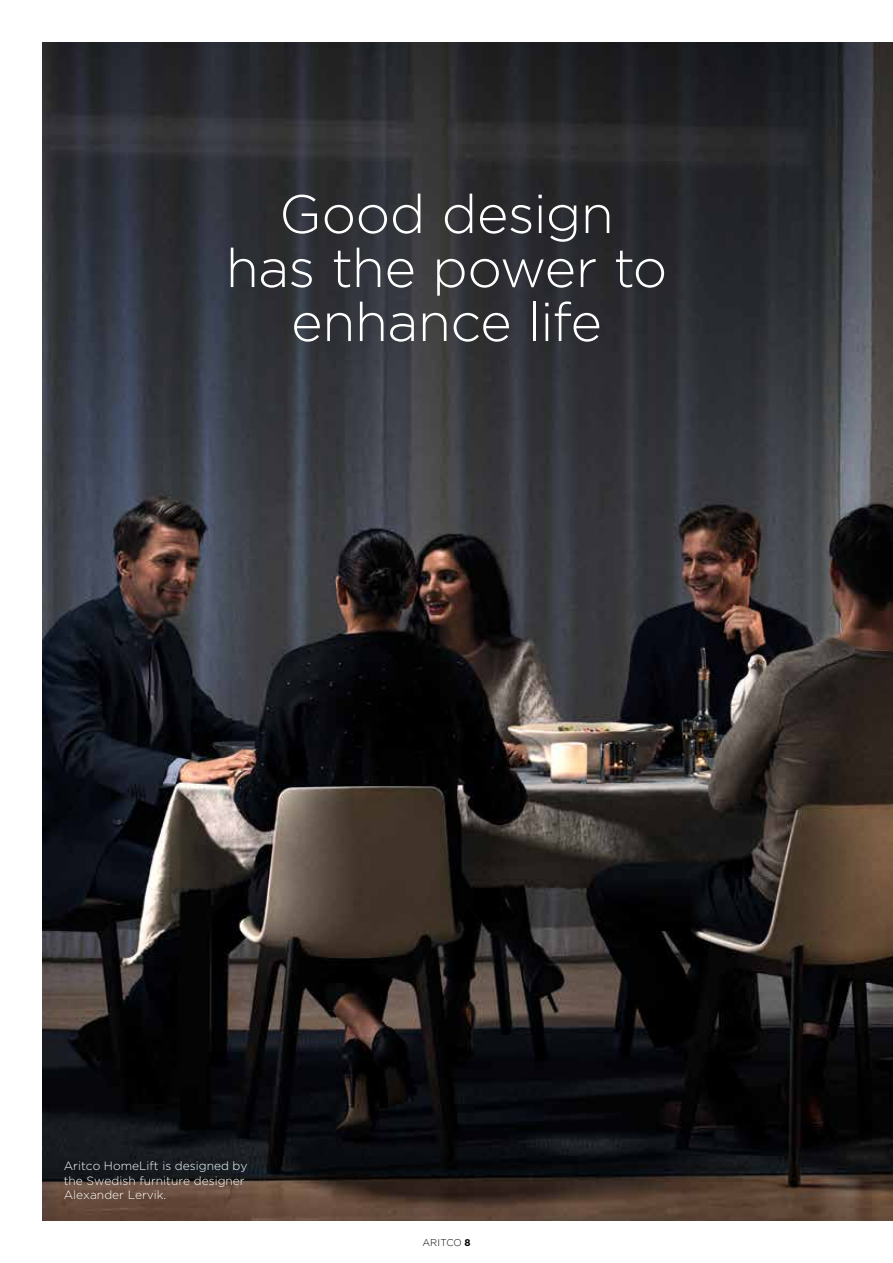
<style>
.page{position:relative;width:893px;height:1263px;background:#fff}
.page>*{position:absolute;margin:0;border:0;box-sizing:border-box;transform-origin:0 0}
.t1{font:300 54px/54px "Gotham";letter-spacing:-.01em;color:#fff;text-align:center}
.t2{font:300 12px/14.4px "Gotham";color:#fff}
.t3{font:300 9.75px "Gotham";letter-spacing:.01em;color:#000}
.s1{font-weight:700}
</style>
<div class="page">
<img style="left:43px;top:43px;width:850px;height:1177px">
<h1 class="t1" style="left:226px;top:186px;width:443px">Good design<br>has the power to enhance life</h1>
<p class="t2" style="left:64px;top:1159px;width:185px">Aritco HomeLift is designed by the Swedish furniture designer<br>Alexander Lervik.</p>
<p class="t3" style="left:422px;top:1237px;width:50px">ARITCO <span class="s1">8</span></p>
</div>
